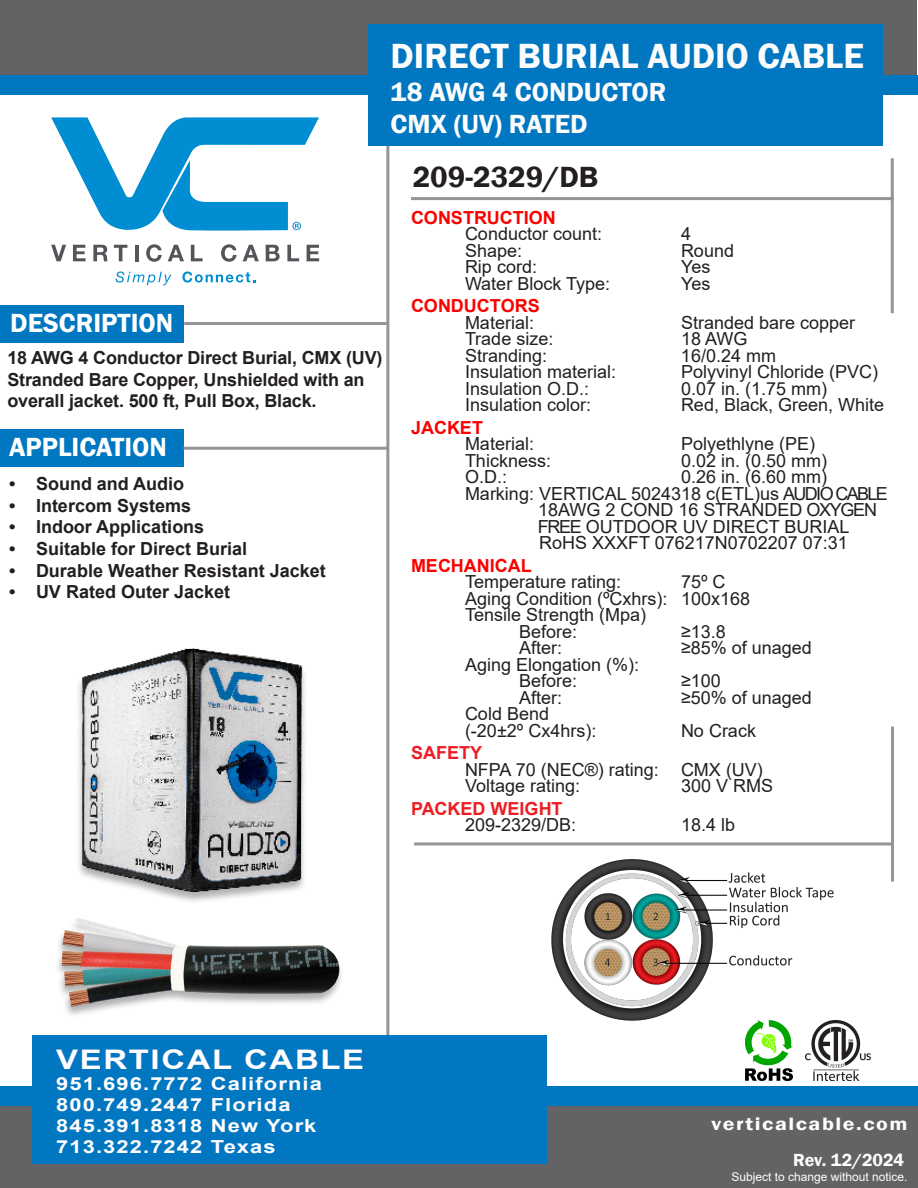
<style>
.page{position:relative;width:918px;height:1188px;background:#fff}
.page>*{position:absolute;margin:0;border:0;box-sizing:border-box;transform-origin:0 0}
.t1{font:600 36px "Franklin Gothic";color:#fcfcfc}
.t2{font:600 30px "Franklin Gothic";color:#231f20}
.t3{font:600 27px "Franklin Gothic";color:#fcfcfc}
.t4{font:600 27px "Franklin Gothic";color:#fff}
.t5{font:700 27px "Arial";letter-spacing:.05em;color:#fffdff;scale:1.22 1}
.t6{font:600 18.3px "Franklin Gothic";letter-spacing:.07em;color:#fffdff;scale:1.2 1}
.Default{font:18px/16.5px "Arial";color:#231f20}
.t7{font:700 18px/21.6px "Arial";color:#231f20}
.t8{font:700 18px/21px "Arial";letter-spacing:.05em;color:#fffdff;scale:1.22 1}
.Default-2{font:700 18px "Arial";color:#fc0000}
.Default-3{font:700 18px "Arial";color:#ee1d23}
.t9{font:600 18px "Franklin Gothic";color:#fffefd}
.Default-4{font:700 18px "Arial";color:#fa0000}
.t10{font:12px "Arial";color:#fffcff}
</style>
<div class="page">
<hr style="left:386px;top:144px;width:3px;height:1037px;background:#939598">
<div style="left:0;top:0;width:917px;height:75px;background:#636366"></div>
<div style="left:0;top:75px;width:918px;height:19px;background:#0077c0"></div>
<div style="left:0;top:429px;width:184px;height:37px;background:#0077c0"></div>
<div style="left:0;top:305px;width:184px;height:37px;background:#0077c0"></div>
<div style="left:368px;top:24px;width:515px;height:122px;background:#0077c0"></div>
<hr style="left:411px;top:197px;width:482px;height:3px;background:#939598">
<hr style="left:891px;top:158px;width:3px;height:155px;background:#939598">
<div style="left:0;top:1098px;width:918px;height:90px;background:#636366"></div>
<div style="left:32px;top:1036px;width:514px;height:128px;background:#0077c0"></div>
<div style="left:0;top:1086px;width:918px;height:20px;background:#0077c0"></div>
<hr style="left:184px;top:322px;width:203px;height:3px;background:#939598">
<hr style="left:183px;top:447px;width:205px;height:3px;background:#939598">
<svg style="left:115px;top:271px;width:56px;height:14px"></svg>
<svg style="left:182px;top:271px;width:73px;height:12px"></svg>
<svg style="left:51px;top:245px;width:15px;height:16px"></svg>
<svg style="left:73px;top:245px;width:13px;height:16px"></svg>
<svg style="left:93px;top:245px;width:15px;height:16px"></svg>
<svg style="left:114px;top:245px;width:13px;height:16px"></svg>
<hr style="left:135px;top:245px;width:3px;height:16px;background:#54555a">
<svg style="left:146px;top:244px;width:16px;height:18px"></svg>
<svg style="left:168px;top:245px;width:16px;height:16px"></svg>
<svg style="left:191px;top:245px;width:12px;height:16px"></svg>
<svg style="left:221px;top:244px;width:16px;height:18px"></svg>
<svg style="left:243px;top:245px;width:16px;height:16px"></svg>
<svg style="left:266px;top:245px;width:14px;height:16px"></svg>
<svg style="left:287px;top:245px;width:12px;height:16px"></svg>
<svg style="left:307px;top:245px;width:12px;height:16px"></svg>
<svg style="left:51px;top:117px;width:268px;height:114px"></svg>
<hr style="left:414px;top:842px;width:480px;height:3px;background:#939598">
<hr style="left:891px;top:727px;width:3px;height:155px;background:#939598">
<img style="left:745px;top:1024px;width:47px;height:57px">
<img style="left:806px;top:1020px;width:65px;height:61px">
<img style="left:78px;top:648px;width:227px;height:253px">
<img style="left:551px;top:859px;width:287px;height:165px">
<img style="left:57px;top:918px;width:284px;height:97px">
<p class="t1" style="left:391px;top:34px;width:475px">DIRECT BURIAL AUDIO CABLE</p>
<p class="t3" style="left:391px;top:75px;width:278px">18 AWG 4 CONDUCTOR</p>
<p class="t3" style="left:391px;top:108px;width:199px">CMX (UV) RATED</p>
<h3 class="t4" style="left:10px;top:307px;width:165px">DESCRIPTION</h3>
<p class="t7" style="left:8px;top:347px;width:377px">18 AWG 4 Conductor Direct Burial, CMX (UV)</p>
<p class="t7" style="left:8px;top:369px;width:359px">Stranded Bare Copper, Unshielded with an overall jacket. 500 ft, Pull Box, Black.</p>
<h3 class="t4" style="left:9px;top:430px;width:159px">APPLICATION</h3>
<p class="t7" style="left:9px;top:473px;width:177px">• Sound and Audio</p>
<p class="t7" style="left:9px;top:495px;width:184px">• Intercom Systems</p>
<p class="t7" style="left:9px;top:516px;width:197px">• Indoor Applications</p>
<p class="t7" style="left:9px;top:538px;width:240px">• Suitable for Direct Burial</p>
<p class="t7" style="left:9px;top:560px;width:318px">• Durable Weather Resistant Jacket</p>
<p class="t7" style="left:9px;top:581px;width:223px">• UV Rated Outer Jacket</p>
<p class="t2" style="left:413px;top:159px;width:187px">209-2329/DB</p>
<p class="Default-2" style="left:411px;top:205px;width:146px">CONSTRUCTION</p>
<p class="Default" style="left:465px;top:226px;width:139px">Conductor count:</p>
<p class="Default" style="left:681px;top:226px;width:12px">4</p>
<p class="Default" style="left:465px;top:242px;width:59px">Shape:</p>
<p class="Default" style="left:681px;top:242px;width:55px">Round</p>
<p class="Default" style="left:465px;top:259px;width:74px">Rip cord:</p>
<p class="Default" style="left:681px;top:259px;width:31px">Yes</p>
<p class="Default" style="left:465px;top:275px;width:147px">Water Block Type:</p>
<p class="Default" style="left:681px;top:275px;width:31px">Yes</p>
<p class="Default-2" style="left:411px;top:293px;width:130px">CONDUCTORS</p>
<p class="Default" style="left:465px;top:314px;width:71px">Material:</p>
<p class="Default" style="left:681px;top:314px;width:176px">Stranded bare copper</p>
<p class="Default" style="left:465px;top:331px;width:90px">Trade size:</p>
<p class="Default" style="left:681px;top:331px;width:68px">18 AWG</p>
<p class="Default" style="left:465px;top:347px;width:84px">Stranding:</p>
<p class="Default" style="left:681px;top:347px;width:97px">16/0.24 mm</p>
<p class="Default" style="left:465px;top:364px;width:153px">Insulation material:</p>
<p class="Default" style="left:681px;top:364px;width:199px">Polyvinyl Chloride (PVC)</p>
<p class="Default" style="left:465px;top:380px;width:126px">Insulation O.D.:</p>
<p class="Default" style="left:681px;top:380px;width:148px">0.07 in. (1.75 mm)</p>
<p class="Default" style="left:465px;top:397px;width:128px">Insulation color:</p>
<p class="Default" style="left:681px;top:397px;width:205px">Red, Black, Green, White</p>
<p class="Default-4" style="left:411px;top:415px;width:73px">JACKET</p>
<p class="Default" style="left:465px;top:436px;width:71px">Material:</p>
<p class="Default" style="left:681px;top:436px;width:136px">Polyethlyne (PE)</p>
<p class="Default" style="left:465px;top:452px;width:88px">Thickness:</p>
<p class="Default" style="left:681px;top:452px;width:148px">0.02 in. (0.50 mm)</p>
<p class="Default" style="left:465px;top:469px;width:44px">O.D.:</p>
<p class="Default" style="left:681px;top:469px;width:148px">0.26 in. (6.60 mm)</p>
<p class="Default" style="left:465px;top:485px;width:424px">Marking: VERTICAL 5024318 c(ETL)us AUDIO CABLE</p>
<p class="Default" style="left:538px;top:502px;width:341px">18AWG 2 COND 16 STRANDED OXYGEN<br>FREE OUTDOOR UV DIRECT BURIAL<br>RoHS XXXFT 076217N0702207 07:31</p>
<p class="Default-2" style="left:411px;top:553px;width:122px">MECHANICAL</p>
<p class="Default" style="left:465px;top:574px;width:158px">Temperature rating:</p>
<p class="Default" style="left:681px;top:574px;width:46px">75º C</p>
<p class="Default" style="left:465px;top:590px;width:287px">Aging Condition (ºCxhrs): 100x168</p>
<p class="Default" style="left:465px;top:607px;width:183px">Tensile Strength (Mpa)</p>
<p class="Default" style="left:519px;top:623px;width:60px">Before:</p>
<p class="Default" style="left:681px;top:623px;width:46px">≥13.8</p>
<p class="Default" style="left:519px;top:640px;width:45px">After:</p>
<p class="Default" style="left:681px;top:640px;width:132px">≥85% of unaged</p>
<p class="Default" style="left:465px;top:656px;width:176px">Aging Elongation (%):</p>
<p class="Default" style="left:519px;top:673px;width:60px">Before:</p>
<p class="Default" style="left:681px;top:673px;width:41px">≥100</p>
<p class="Default" style="left:519px;top:689px;width:45px">After:</p>
<p class="Default" style="left:681px;top:689px;width:132px">≥50% of unaged</p>
<p class="Default" style="left:465px;top:706px;width:86px">Cold Bend</p>
<p class="Default" style="left:465px;top:722px;width:133px">(-20±2º Cx4hrs):</p>
<p class="Default" style="left:681px;top:722px;width:77px">No Crack</p>
<p class="Default-3" style="left:411px;top:740px;width:73px">SAFETY</p>
<p class="Default" style="left:465px;top:761px;width:299px">NFPA 70 (NEC®) rating: CMX (UV)</p>
<p class="Default" style="left:465px;top:778px;width:117px">Voltage rating:</p>
<p class="Default" style="left:681px;top:778px;width:94px">300 V RMS</p>
<p class="Default-3" style="left:411px;top:796px;width:153px">PACKED WEIGHT</p>
<p class="Default" style="left:465px;top:817px;width:113px">209-2329/DB:</p>
<p class="Default" style="left:681px;top:817px;width:56px">18.4 lb</p>
<h3 class="t5" style="left:56px;top:1041px;width:254px">VERTICAL CABLE</h3>
<p class="t8" style="left:56px;top:1074px;width:219px">951.696.7772 California<br>800.749.2447 Florida<br>845.391.8318 New York<br>713.322.7242 Texas</p>
<p class="t6" style="left:712px;top:1113px;width:165px">verticalcable.com</p>
<p class="t9" style="left:793px;top:1149px;width:112px">Rev. 12/2024</p>
<p class="t10" style="left:731px;top:1169px;width:178px">Subject to change without notice.</p>
</div>
